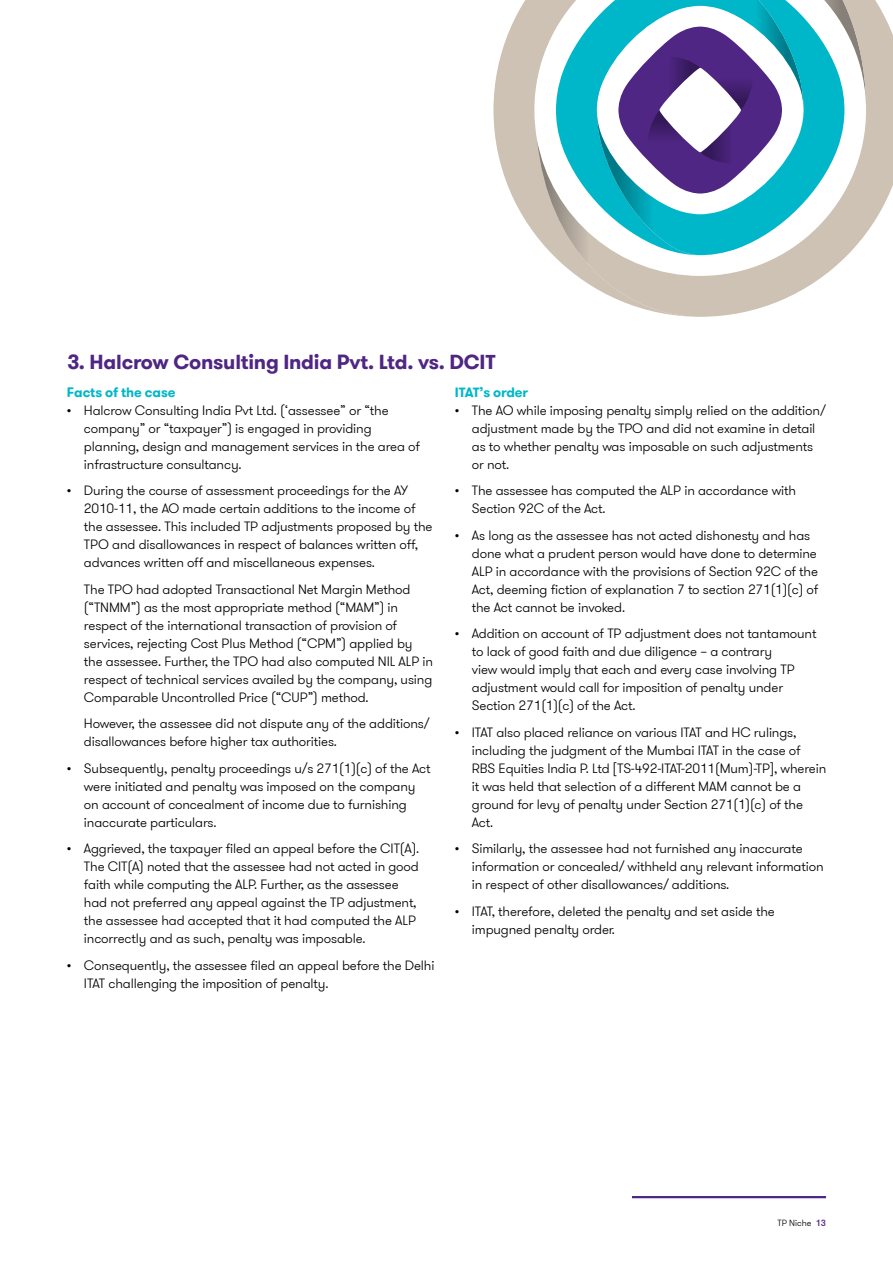
<style>
.page{position:relative;width:893px;height:1263px;background:#fff}
.page>*{position:absolute;margin:0;border:0;box-sizing:border-box;transform-origin:0 0}
.t1{font:700 20.25px "GT Walsheim Pro";letter-spacing:-.01em;color:#4f2683}
.t2{font:300 13.5px/18px "GT Walsheim Pro";letter-spacing:-.01em;color:#000}
.t3{font:700 13.5px "GT Walsheim Pro";letter-spacing:-.01em;color:#00b7c9}
.t4{font:300 9px "GT Walsheim Pro";letter-spacing:-.01em;color:#000}
.s1{font-weight:500;color:#4f2683}
</style>
<div class="page">
<hr style="left:632px;top:1196px;width:194px;height:2px;background:#4f2683">
<svg style="left:493px;top:0;width:44px;height:237px"></svg>
<svg style="left:537px;top:0;width:356px;height:317px"></svg>
<svg style="left:556px;top:0;width:41px;height:255px"></svg>
<svg style="left:597px;top:0;width:247px;height:255px"></svg>
<svg style="left:618px;top:27px;width:164px;height:167px"></svg>
<h1 class="t1" style="left:67px;top:348px;width:430px">3. Halcrow Consulting India Pvt. Ltd. vs. DCIT</h1>
<p class="t3" style="left:455px;top:383px;width:75px">ITAT’s order</p>
<p class="t2" style="left:472px;top:401px;width:355px;text-indent:-17px">• The AO while imposing penalty simply relied on the addition/ adjustment made by the TPO and did not examine in detail as to whether penalty was imposable on such adjustments or not.</p>
<p class="t2" style="left:472px;top:482px;width:326px;text-indent:-17px">• The assessee has computed the ALP in accordance with<br>Section 92C of the Act.</p>
<p class="t2" style="left:472px;top:526px;width:348px;text-indent:-17px">• As long as the assessee has not acted dishonesty and has done what a prudent person would have done to determine ALP in accordance with the provisions of Section 92C of the Act, deeming fiction of explanation 7 to section 271(1)(c) of the Act cannot be invoked.</p>
<p class="t2" style="left:472px;top:625px;width:346px;text-indent:-17px">• Addition on account of TP adjustment does not tantamount to lack of good faith and due diligence – a contrary<br>view would imply that each and every case involving TP adjustment would call for imposition of penalty under Section 271(1)(c) of the Act.</p>
<p class="t2" style="left:472px;top:723px;width:356px;text-indent:-17px">• ITAT also placed reliance on various ITAT and HC rulings, including the judgment of the Mumbai ITAT in the case of RBS Equities India P. Ltd [TS-492-ITAT-2011(Mum)-TP], wherein it was held that selection of a different MAM cannot be a ground for levy of penalty under Section 271(1)(c) of the Act.</p>
<p class="t2" style="left:472px;top:840px;width:353px;text-indent:-17px">• Similarly, the assessee had not furnished any inaccurate information or concealed/ withheld any relevant information in respect of other disallowances/ additions.</p>
<p class="t2" style="left:472px;top:902px;width:304px;text-indent:-17px">• ITAT, therefore, deleted the penalty and set aside the impugned penalty order.</p>
<p class="t3" style="left:67px;top:383px;width:110px">Facts of the case</p>
<p class="t2" style="left:84px;top:401px;width:338px;text-indent:-17px">• Halcrow Consulting India Pvt Ltd. (‘assessee” or “the company” or “taxpayer”) is engaged in providing planning, design and management services in the area of infrastructure consultancy.</p>
<p class="t2" style="left:84px;top:482px;width:350px;text-indent:-17px">• During the course of assessment proceedings for the AY 2010-11, the AO made certain additions to the income of the assessee. This included TP adjustments proposed by the TPO and disallowances in respect of balances written off, advances written off and miscellaneous expenses.</p>
<p class="t2" style="left:84px;top:580px;width:351px">The TPO had adopted Transactional Net Margin Method (“TNMM”) as the most appropriate method (“MAM”) in respect of the international transaction of provision of services, rejecting Cost Plus Method (“CPM”) applied by the assessee. Further, the TPO had also computed NIL ALP in respect of technical services availed by the company, using Comparable Uncontrolled Price (“CUP”) method.</p>
<p class="t2" style="left:84px;top:715px;width:347px">However, the assessee did not dispute any of the additions/ disallowances before higher tax authorities.</p>
<p class="t2" style="left:84px;top:759px;width:348px;text-indent:-17px">• Subsequently, penalty proceedings u/s 271(1)(c) of the Act were initiated and penalty was imposed on the company on account of concealment of income due to furnishing inaccurate particulars.</p>
<p class="t2" style="left:84px;top:840px;width:337px;text-indent:-17px">• Aggrieved, the taxpayer filed an appeal before the CIT(A).<br>The CIT(A) noted that the assessee had not acted in good faith while computing the ALP. Further, as the assessee had not preferred any appeal against the TP adjustment, the assessee had accepted that it had computed the ALP incorrectly and as such, penalty was imposable.</p>
<p class="t2" style="left:84px;top:956px;width:352px;text-indent:-17px">• Consequently, the assessee filed an appeal before the Delhi<br>ITAT challenging the imposition of penalty.</p>
<p class="t4" style="left:777px;top:1217px;width:50px">TP Niche <span class="s1">13</span></p>
</div>
